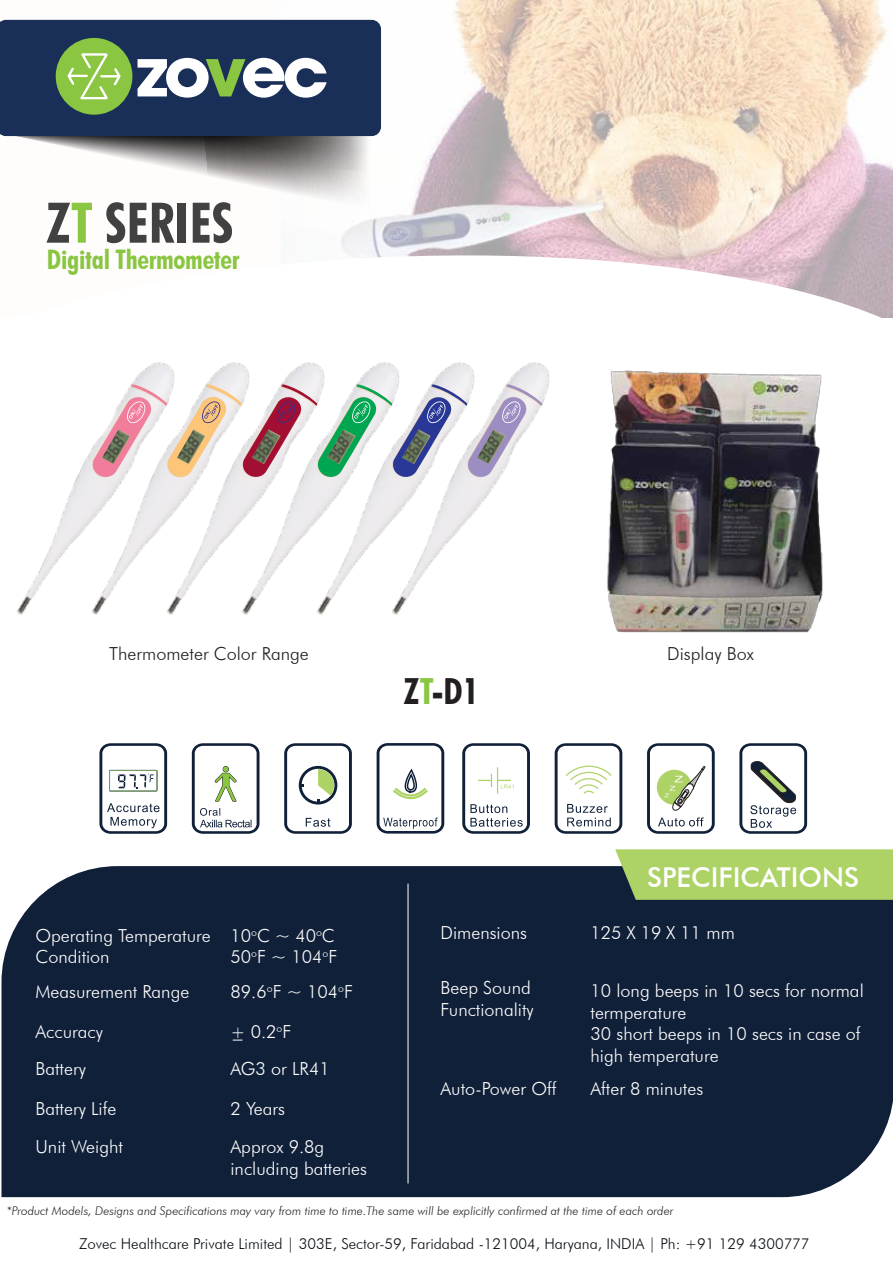
<style>
.page{position:relative;width:893px;height:1263px;background:#fff}
.page>*{position:absolute;margin:0;border:0;box-sizing:border-box;transform-origin:0 0}
.t1{font:700 condensed 56.1px "Futura BT";color:#414142}
.t2{font:700 condensed 36px "Futura BT";color:#231f20}
.t3{font:500 27.3px "Futura BT";color:#fff}
.t4{font:700 condensed 27px "Futura BT";letter-spacing:-.01em;color:#8ac641}
.t5{font:300 18px/21.6px "Futura BT";color:#fff}
.t6{font:300 18px "Futura BT";color:#231f20}
.t7{font:300 15px "Futura BT";color:#0a0f14}
.t8{font:italic 300 12px "Futura BT";color:#231f20}
.s1{color:#8ac641}
</style>
<div class="page">
<img style="left:4px;top:0;width:889px;height:244px">
<svg style="left:341px;top:244px;width:552px;height:74px"></svg>
<div style="left:2px;top:866px;width:891px;height:331px;background:#102039"></div>
<svg style="left:0;top:20px;width:381px;height:191px"></svg>
<svg style="left:615px;top:849px;width:278px;height:51px;background:#a8cc66"></svg>
<hr style="left:408px;top:884px;width:1px;height:299px;background:#fff">
<svg style="left:192px;top:743px;width:67px;height:91px"></svg>
<svg style="left:647px;top:743px;width:68px;height:91px"></svg>
<svg style="left:555px;top:743px;width:67px;height:91px"></svg>
<svg style="left:99px;top:743px;width:68px;height:91px"></svg>
<svg style="left:739px;top:743px;width:68px;height:91px"></svg>
<svg style="left:284px;top:743px;width:68px;height:91px"></svg>
<svg style="left:462px;top:743px;width:68px;height:91px"></svg>
<svg style="left:377px;top:743px;width:67px;height:90px"></svg>
<img style="left:23px;top:447px;width:75px;height:168px">
<img style="left:98px;top:362px;width:76px;height:253px">
<img style="left:174px;top:362px;width:75px;height:253px">
<img style="left:249px;top:362px;width:292px;height:253px">
<svg style="left:93px;top:384px;width:449px;height:94px"></svg>
<img style="left:587px;top:302px;width:258px;height:331px">
<h1 class="t1" style="left:47px;top:189px;width:188px">Z<span class="s1">T</span> SERIES</h1>
<h3 class="t4" style="left:47px;top:243px;width:194px">Digital Thermometer</h3>
<p class="t6" style="left:109px;top:642px;width:201px">Thermometer Color Range</p>
<p class="t6" style="left:667px;top:642px;width:88px">Display Box</p>
<h2 class="t2" style="left:404px;top:669px;width:76px">Z<span class="s1">T</span>-D1</h2>
<p class="t5" style="left:36px;top:924px;width:177px">Operating Temperature<br>Condition</p>
<p class="t5" style="left:230px;top:924px;width:108px">10<sup>o</sup>C ~ 40<sup>o</sup>C<br>50<sup>o</sup>F ~ 104<sup>o</sup>F</p>
<p class="t5" style="left:36px;top:981px;width:155px">Measurement Range</p>
<p class="t5" style="left:230px;top:981px;width:124px">89.6<sup>o</sup>F ~ 104<sup>o</sup>F</p>
<p class="t5" style="left:36px;top:1020px;width:69px">Accuracy</p>
<p class="t5" style="left:231px;top:1020px;width:62px">+ 0.2<sup>o</sup>F</p>
<p class="t5" style="left:36px;top:1058px;width:52px">Battery</p>
<p class="t5" style="left:230px;top:1058px;width:101px">AG3 or LR41</p>
<p class="t5" style="left:36px;top:1097px;width:82px">Battery Life</p>
<p class="t5" style="left:230px;top:1097px;width:56px">2 Years</p>
<p class="t5" style="left:36px;top:1136px;width:89px">Unit Weight</p>
<p class="t5" style="left:230px;top:1136px;width:138px">Approx 9.8g including batteries</p>
<h3 class="t3" style="left:647px;top:860px;width:214px">SPECIFICATIONS</h3>
<p class="t5" style="left:441px;top:921px;width:88px">Dimensions</p>
<p class="t5" style="left:590px;top:921px;width:146px">125 X 19 X 11 mm</p>
<p class="t5" style="left:441px;top:977px;width:95px">Beep Sound<br>Functionality</p>
<p class="t5" style="left:590px;top:980px;width:275px">10 long beeps in 10 secs for normal termperature<br>30 short beeps in 10 secs in case of high temperature</p>
<p class="t5" style="left:441px;top:1077px;width:117px">Auto-Power Off</p>
<p class="t5" style="left:590px;top:1077px;width:114px">After 8 minutes</p>
<p class="t8" style="left:7px;top:1203px;width:668px">*Product Models, Designs and Specifications may vary from time to time.The same will be explicitly confirmed at the time of each order</p>
<p class="t7" style="left:79px;top:1235px;width:732px">Zovec Healthcare Private Limited | 303E, Sector-59, Faridabad -121004, Haryana, INDIA | Ph: +91 129 4300777</p>
</div>
